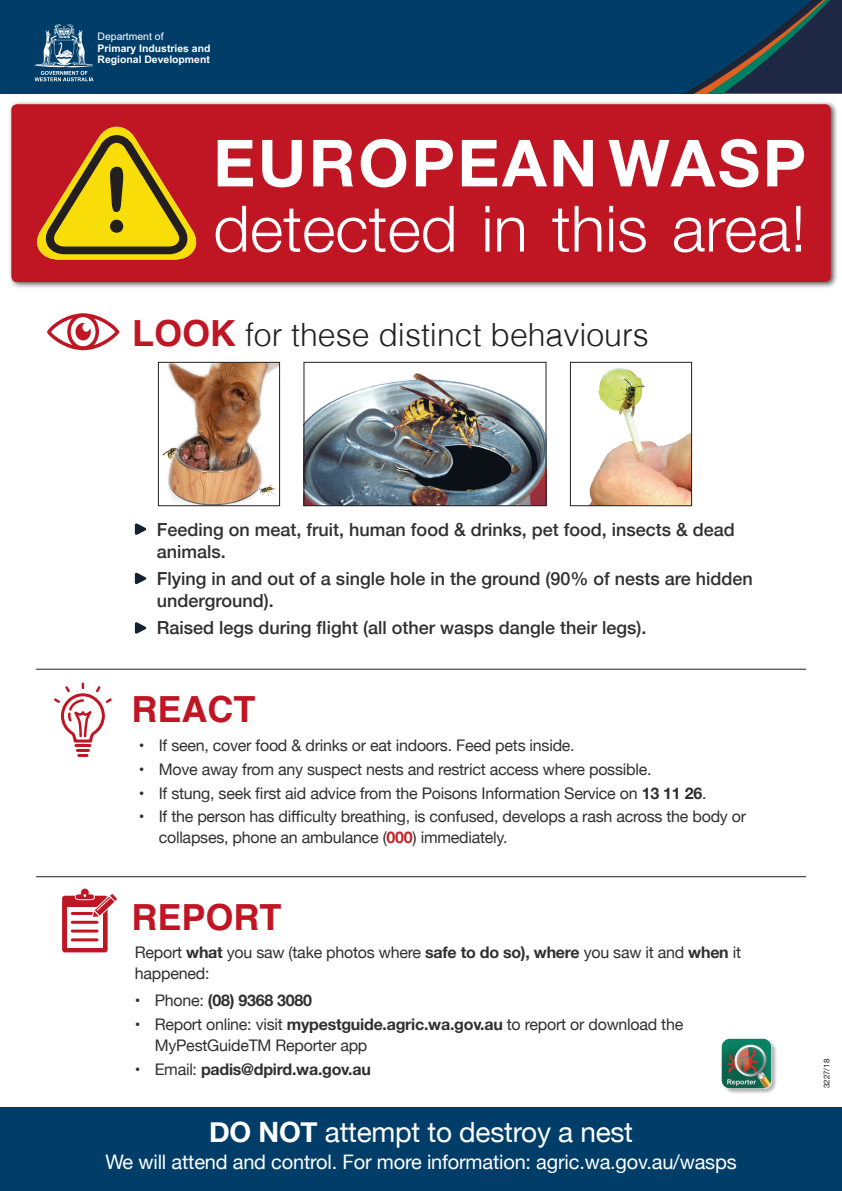
<style>
.page{position:relative;width:842px;height:1191px;background:#fff}
.page>*{position:absolute;margin:0;border:0;box-sizing:border-box;transform-origin:0 0}
.t1{font:89.2px "Arial Rounded MT Bold";color:#231f20}
.t2{font:700 65px "Helvetica Neue";letter-spacing:.04em;color:#fff}
.t3{font:300 64px "Helvetica Neue";color:#fff}
.t4{font:700 36px "Helvetica";color:#c01522}
.t5{font:300 32px "Helvetica";color:#231f20}
.t6{font:28px "Helvetica Neue";letter-spacing:-.01em;color:#fff}
.t7{font:20px "Helvetica Neue";letter-spacing:-.01em;color:#fff}
.t8{font:500 18px/21.6px "Helvetica Neue";color:#312f30}
.t9{font:16px/21px "Helvetica Neue";letter-spacing:-.015em;color:#312f30}
.t10{font:700 16px "Helvetica Neue";letter-spacing:-.015em;color:#312f30}
.t11{font:700 10.4px/11.4px "Arial";color:#fff}
.t12{font:10.4px "Arial";color:#fff}
.t13{font:8px "Helvetica Neue";color:#231f20}
.s1{font-weight:700;font-size:36px;color:#c01522}
.s2{font-weight:700}
.s3{font-weight:700;color:#c32427}
.s4{font-weight:400}
</style>
<div class="page">
<div style="left:0;top:1107px;width:842px;height:84px;background:#003e69"></div>
<svg style="left:0;top:0;width:842px;height:94px;background:#043d64"></svg>
<svg style="left:35px;top:24px;width:59px;height:57px;background:#3f6d8d"></svg>
<svg style="left:49px;top:315px;width:69px;height:33px"></svg>
<div style="left:47px;top:313px;width:72px;height:37px;border:4px solid #c01522;border-radius:50%"></div>
<div style="left:67px;top:313px;width:32px;height:37px;border:4px solid #c01522;border-radius:50%"></div>
<div style="left:75px;top:323px;width:16px;height:17px;background:#c01522;border-radius:50%"></div>
<div style="left:82px;top:323px;width:8px;height:9px;background:#fff;border-radius:50%"></div>
<img style="left:306px;top:373px;width:238px;height:131px">
<div style="left:304px;top:362px;width:242px;height:144px;border:1px solid #231f20"></div>
<img style="left:589px;top:368px;width:101px;height:136px">
<div style="left:570px;top:362px;width:122px;height:144px;border:1px solid #231f20"></div>
<img style="left:162px;top:364px;width:116px;height:140px">
<div style="left:158px;top:362px;width:122px;height:144px;border:1px solid #231f20"></div>
<svg style="left:135px;top:523px;width:11px;height:12px"></svg>
<svg style="left:135px;top:572px;width:11px;height:12px"></svg>
<svg style="left:135px;top:622px;width:11px;height:11px"></svg>
<svg style="left:54px;top:684px;width:58px;height:73px"></svg>
<div style="left:722px;top:1039px;width:55px;height:55px;background:#231f20;opacity:.34"></div>
<img style="left:722px;top:1038px;width:49px;height:50px">
<div style="left:62px;top:895px;width:46px;height:57px;background:#c01522;border-radius:3px"></div>
<div style="left:67px;top:907px;width:35px;height:40px;background:#fff"></div>
<hr style="left:72px;top:938px;width:25px;height:3px;background:#c01522">
<hr style="left:72px;top:929px;width:25px;height:3px;background:#c01522">
<hr style="left:72px;top:920px;width:25px;height:3px;background:#c01522">
<hr style="left:72px;top:912px;width:21px;height:3px;background:#c01522">
<div style="left:75px;top:893px;width:19px;height:6px;background:#c01522;border-radius:50%"></div>
<div style="left:75px;top:893px;width:20px;height:7px;border:1px solid #fff;border-radius:50%"></div>
<div style="left:81px;top:888px;width:8px;height:8px;background:#c01522;border-radius:50%"></div>
<svg style="left:83px;top:892px;width:35px;height:26px"></svg>
<hr style="left:36px;top:669px;width:770px;height:1px;background:#231f20">
<hr style="left:36px;top:876px;width:770px;height:1px;background:#231f20">
<div style="left:8px;top:101px;width:830px;height:188px;background:#231f20;opacity:.75"></div>
<div style="left:11px;top:104px;width:820px;height:178px;background:#c01522;border-radius:6px"></div>
<svg style="left:37px;top:127px;width:160px;height:132px"></svg>
<p class="t12" style="left:98px;top:30px;width:67px">Department of</p>
<p class="t11" style="left:98px;top:43px;width:114px">Primary Industries and<br>Regional Development</p>
<h1 class="t1" style="left:102px;top:147px;width:31px">!</h1>
<h2 class="t2" style="left:213px;top:112px;width:594px">EUROPEAN WASP</h2>
<h3 class="t3" style="left:213px;top:177px;width:594px">detected in this area!</h3>
<h3 class="t5" style="left:132px;top:308px;width:518px"><span class="s1">LOOK</span> for these distinct behaviours</h3>
<p class="t8" style="left:157px;top:517px;width:579px">Feeding on meat, fruit, human food &amp; drinks, pet food, insects &amp; dead animals.</p>
<p class="t8" style="left:157px;top:566px;width:597px">Flying in and out of a single hole in the ground (90% of nests are hidden underground).</p>
<p class="t8" style="left:157px;top:615px;width:491px">Raised legs during flight (all other wasps dangle their legs).</p>
<h3 class="t4" style="left:131px;top:680px;width:125px">REACT</h3>
<p class="t9" style="left:139px;top:735px;width:437px">• If seen, cover food &amp; drinks or eat indoors. Feed pets inside.</p>
<p class="t9" style="left:139px;top:759px;width:514px">• Move away from any suspect nests and restrict access where possible.</p>
<p class="t9" style="left:139px;top:783px;width:569px">• If stung, seek first aid advice from the Poisons Information Service on <span class="s2">13 11 26</span>.</p>
<p class="t9" style="left:159px;top:807px;width:589px;text-indent:-20px">• If the person has difficulty breathing, is confused, develops a rash across the body or collapses, phone an ambulance (<span class="s3">000</span>) immediately.</p>
<h3 class="t4" style="left:131px;top:888px;width:152px">REPORT</h3>
<p class="t9" style="left:135px;top:943px;width:608px">Report <span class="s2">what</span> you saw (take photos where <span class="s2">safe to do so), where</span> you saw it and <span class="s2">when</span> it happened:</p>
<p class="t10" style="left:135px;top:987px;width:179px"><span class="s4">• Phone:</span> (08) 9368 3080</p>
<p class="t9" style="left:155px;top:1014px;width:530px;text-indent:-20px">• Report online: visit <span class="s2">mypestguide.agric.wa.gov.au</span> to report or download the<br>MyPestGuideTM Reporter app</p>
<p class="t10" style="left:135px;top:1056px;width:237px"><span class="s4">• Email:</span> padis@dpird.wa.gov.au</p>
<h3 class="t6" style="left:209px;top:1112px;width:425px"><span class="s2">DO NOT</span> attempt to destroy a nest</h3>
<p class="t7" style="left:105px;top:1147px;width:633px">We will attend and control. For more information: agric.wa.gov.au/wasps</p>
<p class="t13" style="left:821px;top:1088px;width:31px;rotate:-90deg">3227/18</p>
</div>
